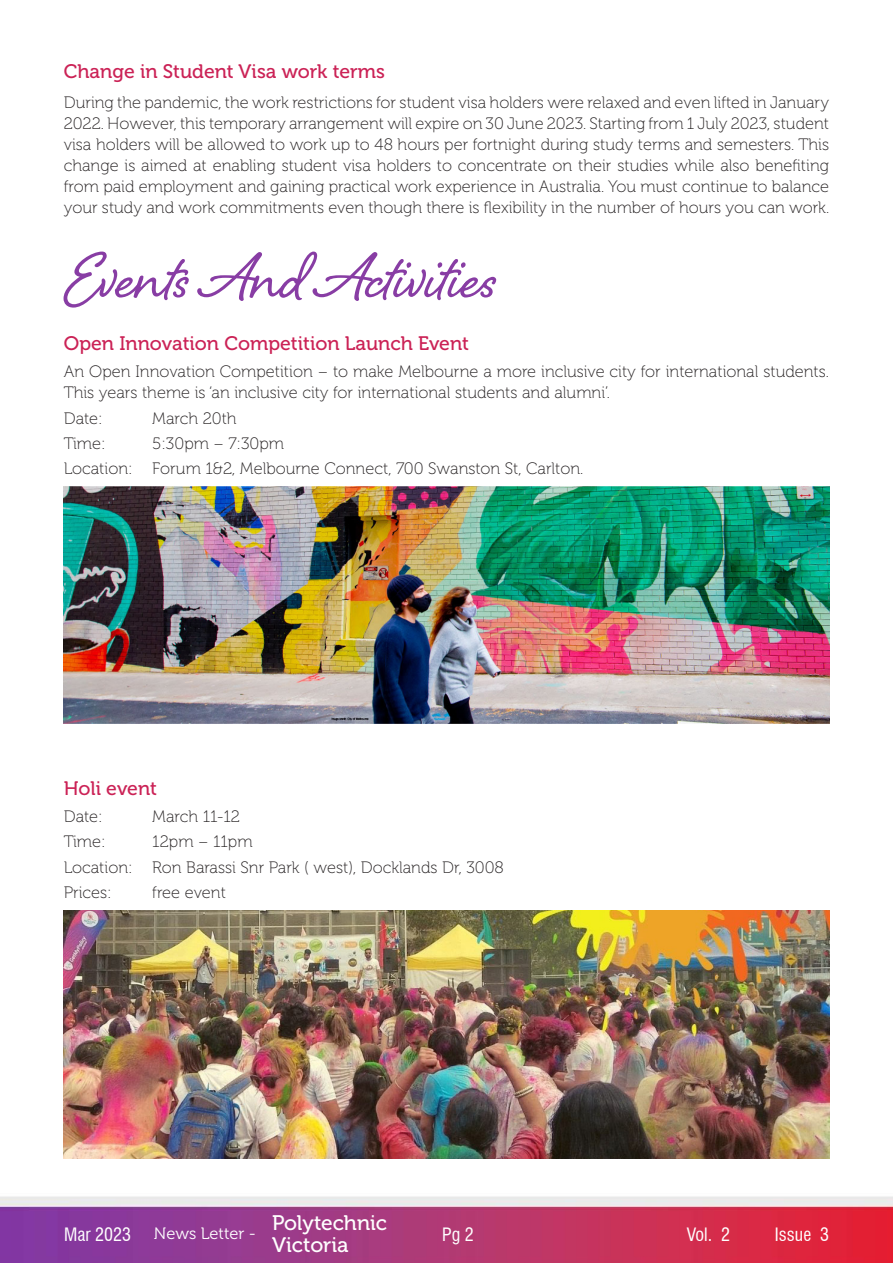
<style>
.page{position:relative;width:893px;height:1263px;background:#fff}
.page>*{position:absolute;margin:0;border:0;box-sizing:border-box;transform-origin:0 0}
.Head{font:82.5px "Shelby";color:#883da4}
.t1{font:21px/22.2px "Museo 500";color:#fff}
.Subhead{font:19.5px "Museo 500";color:#cb2256}
.t2{font:condensed 18px "Swiss 721 BT";color:#fff}
.IRIA_RunTxt{font:16.5px/21px "Museo 100";color:#231f20;text-align:justify}
.t3{font:16.5px "Museo 300";color:#fff}
.s1{color:#23242b}
</style>
<div class="page">
<img style="left:0;top:486px;width:893px;height:777px">
<img style="left:64px;top:487px;width:765px;height:237px">
<img style="left:64px;top:910px;width:765px;height:248px">
<p class="Subhead" style="left:64px;top:61px;width:323px">Change in Student Visa work terms</p>
<p class="IRIA_RunTxt" style="left:64px;top:92px;width:767px">During the pandemic, the work restrictions for student visa holders were relaxed and even lifted in January 2022. However, this temporary arrangement will expire on 30 June 2023. Starting from 1 July 2023, student visa holders will be allowed to work up to 48 hours per fortnight during study terms and semesters. This change is aimed at enabling student visa holders to concentrate on their studies while also benefiting from paid employment and gaining practical work experience in Australia. You must continue to balance your study and work commitments even though there is flexibility in the number of hours you can work.</p>
<p class="Head" style="left:64px;top:220px;width:434px">Events And Activities</p>
<p class="Subhead" style="left:64px;top:333px;width:407px">Open Innovation Competition Launch Event</p>
<p class="IRIA_RunTxt" style="left:64px;top:362px;width:767px">An Open Innovation Competition – to make Melbourne a more inclusive city for international students.<br>This years theme is <span class="s1">‘</span>an inclusive city for international students and alumni’.</p>
<p class="IRIA_RunTxt" style="left:64px;top:408px;width:40px">Date:</p>
<p class="IRIA_RunTxt" style="left:152px;top:408px;width:86px">March 20th</p>
<p class="IRIA_RunTxt" style="left:64px;top:433px;width:43px">Time:</p>
<p class="IRIA_RunTxt" style="left:152px;top:433px;width:133px">5:30pm – 7:30pm</p>
<p class="IRIA_RunTxt" style="left:64px;top:458px;width:521px">Location: Forum 1&amp;2, Melbourne Connect, 700 Swanston St, Carlton.</p>
<p class="Subhead" style="left:64px;top:778px;width:95px">Holi event</p>
<p class="IRIA_RunTxt" style="left:64px;top:806px;width:40px">Date:</p>
<p class="IRIA_RunTxt" style="left:152px;top:806px;width:89px">March 11-12</p>
<p class="IRIA_RunTxt" style="left:64px;top:831px;width:43px">Time:</p>
<p class="IRIA_RunTxt" style="left:152px;top:831px;width:102px">12pm – 11pm</p>
<p class="IRIA_RunTxt" style="left:64px;top:857px;width:441px">Location: Ron Barassi Snr Park ( west), Docklands Dr, 3008</p>
<p class="IRIA_RunTxt" style="left:64px;top:882px;width:49px">Prices:</p>
<p class="IRIA_RunTxt" style="left:152px;top:882px;width:75px">free event</p>
<p class="t1" style="left:272px;top:1211px;width:116px">Polytechnic<br>Victoria</p>
<p class="t2" style="left:64px;top:1223px;width:68px">Mar 2023</p>
<p class="t3" style="left:154px;top:1224px;width:104px">News Letter -</p>
<p class="t2" style="left:442px;top:1224px;width:33px">Pg 2</p>
<p class="t2" style="left:687px;top:1224px;width:45px">Vol. 2</p>
<p class="t2" style="left:775px;top:1224px;width:56px">Issue 3</p>
</div>
